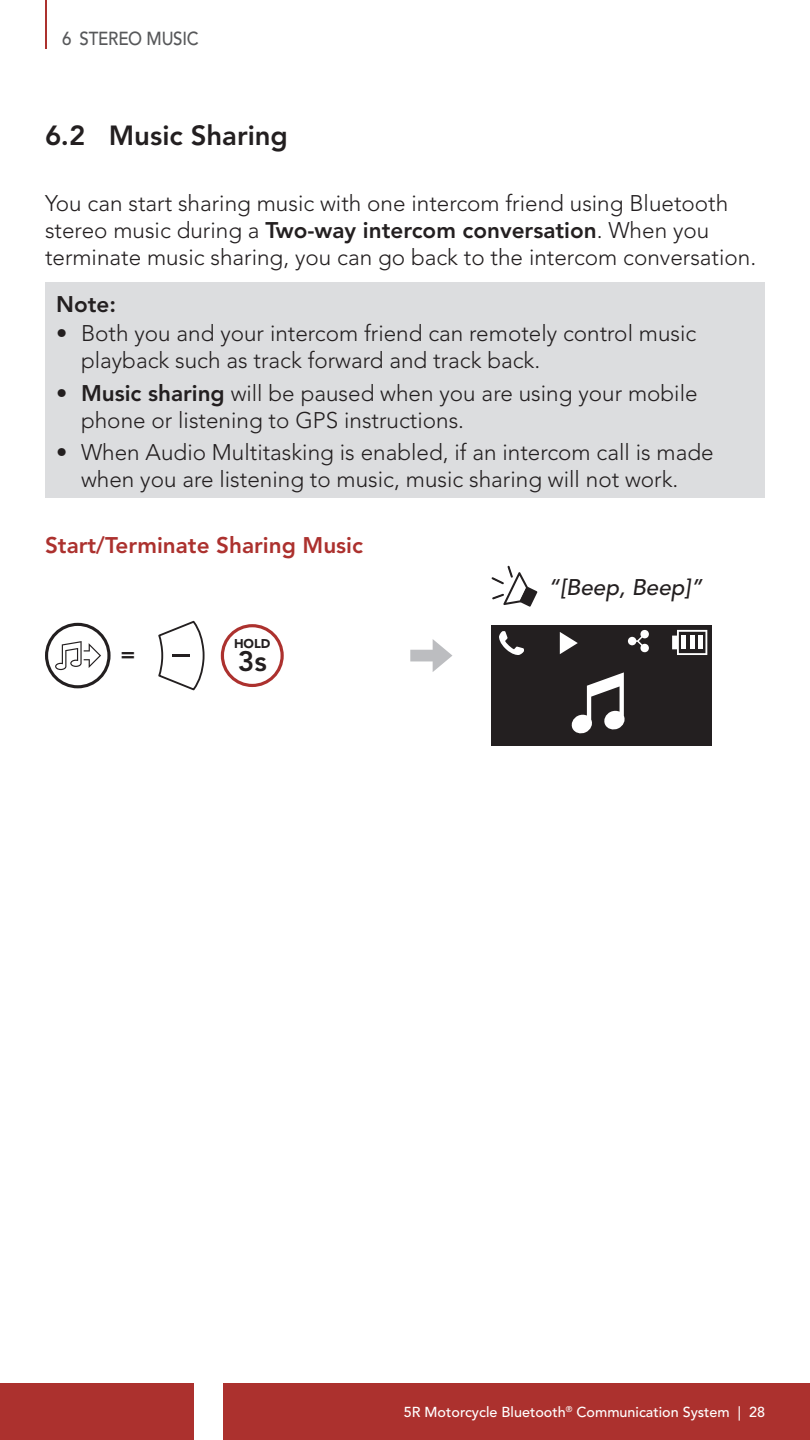
<style>
.page{position:relative;width:810px;height:1440px;background:#fff}
.page>*{position:absolute;margin:0;border:0;box-sizing:border-box;transform-origin:0 0}
.t1{font:800 28px "Avenir LT Std";color:#231f20}
.t2{font:800 27.5px "Avenir LT Std";color:#231f20}
.t3{font:300 22.5px/27px "Avenir LT Std";color:#231f20}
.t4{font:800 22.5px "Avenir LT Std";color:#ac312e}
.t5{font:italic 500 22.5px "Avenir LT Std";color:#231f20}
.t6{font:800 22.5px "Avenir LT Std";color:#231f20}
.t7{font:500 18.75px "Avenir LT Std";letter-spacing:-.015em;color:#57585a;scale:.9 1}
.t8{font:500 14.38px "Avenir LT Std";color:#fff}
.t9{font:900 12.62px "Avenir LT Std";color:#231f20}
.s1{font-weight:800}
</style>
<div class="page">
<div style="left:0;top:1383px;width:194px;height:57px;background:#ac312e"></div>
<div style="left:223px;top:1383px;width:587px;height:57px;background:#ac312e"></div>
<hr style="left:45px;top:0;width:1px;height:49px;background:#ac312e">
<div style="left:45px;top:282px;width:720px;height:216px;background:#dcdddf"></div>
<svg style="left:45px;top:623px;width:66px;height:65px"></svg>
<svg style="left:158px;top:621px;width:47px;height:69px"></svg>
<svg style="left:221px;top:624px;width:63px;height:63px"></svg>
<svg style="left:410px;top:639px;width:42px;height:33px"></svg>
<svg style="left:492px;top:566px;width:45px;height:41px"></svg>
<div style="left:492px;top:625px;width:220px;height:120px;background:#231f20"></div>
<svg style="left:672px;top:630px;width:35px;height:25px"></svg>
<svg style="left:499px;top:631px;width:25px;height:24px"></svg>
<svg style="left:571px;top:672px;width:54px;height:62px"></svg>
<svg style="left:560px;top:632px;width:18px;height:22px"></svg>
<svg style="left:628px;top:630px;width:21px;height:23px"></svg>
<p class="t7" style="left:62px;top:28px;width:153px">6 STEREO MUSIC</p>
<p class="t2" style="left:45px;top:119px;width:244px">6.2 Music Sharing</p>
<p class="t3" style="left:45px;top:190px;width:713px">You can start sharing music with one intercom friend using Bluetooth stereo music during a <span class="s1">Two-way intercom conversation</span>. When you terminate music sharing, you can go back to the intercom conversation.</p>
<p class="t6" style="left:56px;top:291px;width:61px">Note:</p>
<p class="t3" style="left:81px;top:320px;width:617px;text-indent:-25px">• Both you and your intercom friend can remotely control music playback such as track forward and track back.</p>
<p class="t3" style="left:81px;top:379px;width:618px;text-indent:-25px">• <span class="s1">Music sharing</span> will be paused when you are using your mobile phone or listening to GPS instructions.</p>
<p class="t3" style="left:56px;top:439px;width:659px;text-align:center">• When Audio Multitasking is enabled, if an intercom call is made when you are listening to music, music sharing will not work.</p>
<p class="t4" style="left:45px;top:532px;width:319px">Start/Terminate Sharing Music</p>
<p class="t9" style="left:234px;top:636px;width:38px">HOLD</p>
<p class="t6" style="left:121px;top:641px;width:16px">=</p>
<p class="t1" style="left:238px;top:645px;width:31px">3s</p>
<p class="t5" style="left:548px;top:574px;width:156px">“[Beep, Beep]”</p>
<p class="t8" style="left:404px;top:1404px;width:363px">5R Motorcycle Bluetooth<sup>®</sup> Communication System | 28</p>
</div>
